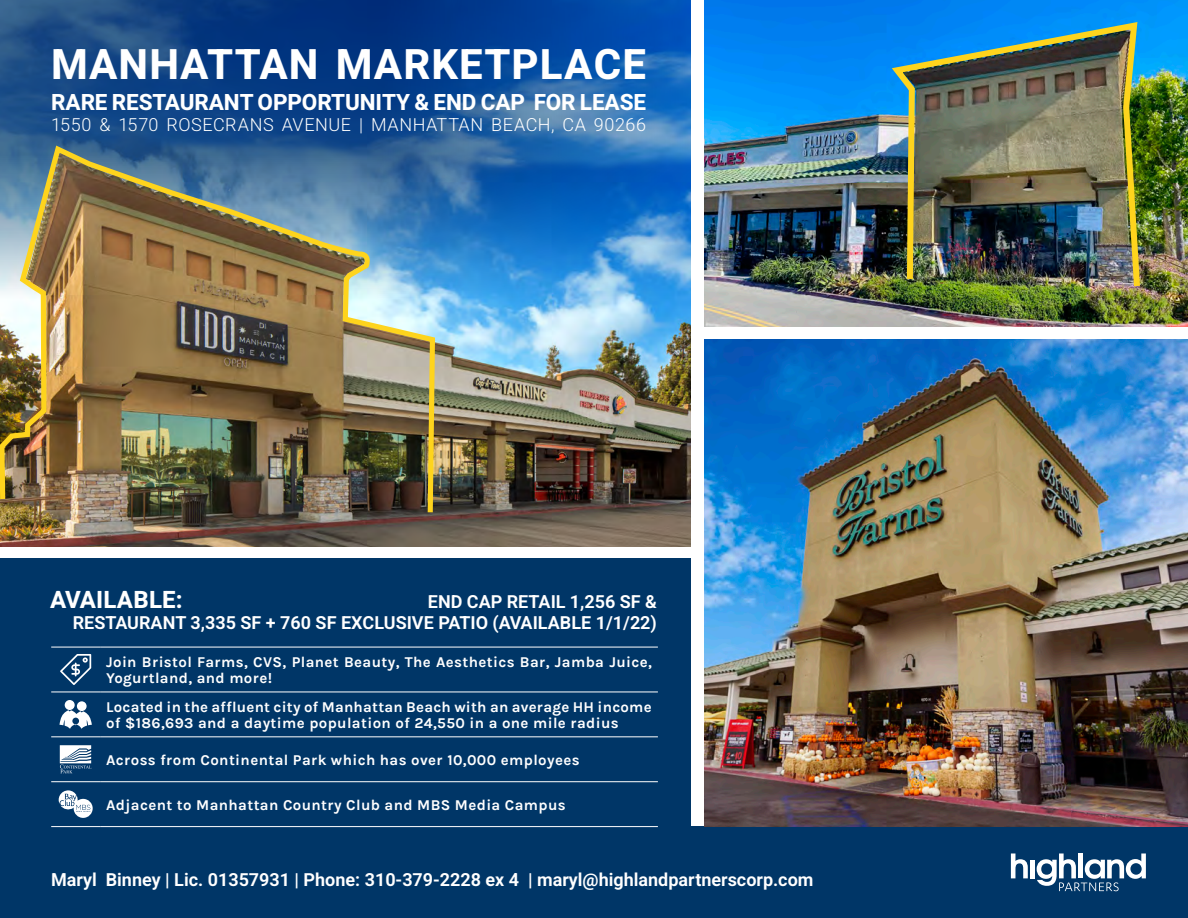
<style>
.page{position:relative;width:1188px;height:918px;background:#fff}
.page>*{position:absolute;margin:0;border:0;box-sizing:border-box;transform-origin:0 0}
.t1{font:700 42px "Heebo";letter-spacing:.025em;color:#fff}
.t2{font:700 24px "Heebo";letter-spacing:.01em;color:#fff}
.t3{font:700 22.5px "Heebo";letter-spacing:-.005em;color:#fff}
.t4{font:600 18px/21px "Heebo";color:#fff;text-align:right}
.t5{font:300 18px "Heebo";letter-spacing:.03em;color:#fff}
.t6{font:700 15px/16.5px "Karla";letter-spacing:.025em;color:#fff}
</style>
<div class="page">
<div style="left:0;top:827px;width:1188px;height:91px;background:#003667"></div>
<div style="left:0;top:558px;width:691px;height:360px;background:#003667"></div>
<hr style="left:51px;top:647px;width:49px;height:1px;background:#fff">
<hr style="left:100px;top:647px;width:558px;height:1px;background:#fff">
<hr style="left:51px;top:692px;width:49px;height:1px;background:#fff">
<hr style="left:100px;top:692px;width:558px;height:1px;background:#fff">
<hr style="left:51px;top:736px;width:49px;height:1px;background:#fff">
<hr style="left:100px;top:736px;width:558px;height:1px;background:#fff">
<hr style="left:51px;top:781px;width:49px;height:1px;background:#fff">
<hr style="left:100px;top:781px;width:558px;height:1px;background:#fff">
<hr style="left:51px;top:826px;width:49px;height:1px;background:#fff">
<hr style="left:100px;top:826px;width:558px;height:1px;background:#fff">
<svg style="left:60px;top:654px;width:31px;height:31px"></svg>
<div style="left:65px;top:700px;width:10px;height:10px;background:#fff;border-radius:50%"></div>
<div style="left:77px;top:701px;width:10px;height:10px;background:#fff;border-radius:50%"></div>
<svg style="left:59px;top:710px;width:33px;height:19px"></svg>
<svg style="left:60px;top:745px;width:32px;height:28px"></svg>
<svg style="left:58px;top:790px;width:35px;height:28px"></svg>
<img style="left:704px;top:340px;width:484px;height:487px">
<img style="left:0;top:380px;width:691px;height:166px">
<img style="left:0;top:0;width:691px;height:380px">
<img style="left:0;top:124px;width:439px;height:394px">
<img style="left:704px;top:0;width:484px;height:326px">
<img style="left:886px;top:18px;width:257px;height:274px">
<svg style="left:1011px;top:853px;width:17px;height:25px"></svg>
<div style="left:1030px;top:860px;width:5px;height:18px;background:#fff"></div>
<svg style="left:1037px;top:853px;width:109px;height:38px"></svg>
<p class="t1" style="left:51px;top:35px;width:596px">MANHATTAN MARKETPLACE</p>
<p class="t3" style="left:51px;top:86px;width:596px">RARE RESTAURANT OPPORTUNITY &amp; END CAP FOR LEASE</p>
<p class="t5" style="left:51px;top:113px;width:596px">1550 &amp; 1570 ROSECRANS AVENUE | MANHATTAN BEACH, CA 90266</p>
<p class="t2" style="left:50px;top:583px;width:134px">AVAILABLE:</p>
<p class="t4" style="left:73px;top:591px;width:586px">END CAP RETAIL 1,256 SF &amp;<br>RESTAURANT 3,335 SF + 760 SF EXCLUSIVE PATIO (AVAILABLE 1/1/22)</p>
<p class="t6" style="left:106px;top:653px;width:547px">Join Bristol Farms, CVS, Planet Beauty, The Aesthetics Bar, Jamba Juice,<br>Yogurtland, and more!</p>
<p class="t6" style="left:106px;top:698px;width:547px">Located in the affluent city of Manhattan Beach with an average HH income of $186,693 and a daytime population of 24,550 in a one mile radius</p>
<p class="t6" style="left:106px;top:751px;width:475px">Across from Continental Park which has over 10,000 employees</p>
<p class="t6" style="left:106px;top:796px;width:461px">Adjacent to Manhattan Country Club and MBS Media Campus</p>
<p class="t4" style="left:51px;top:869px;width:764px">Maryl Binney | Lic. 01357931 | Phone: 310-379-2228 ex 4 | maryl@highlandpartnerscorp.com</p>
</div>
